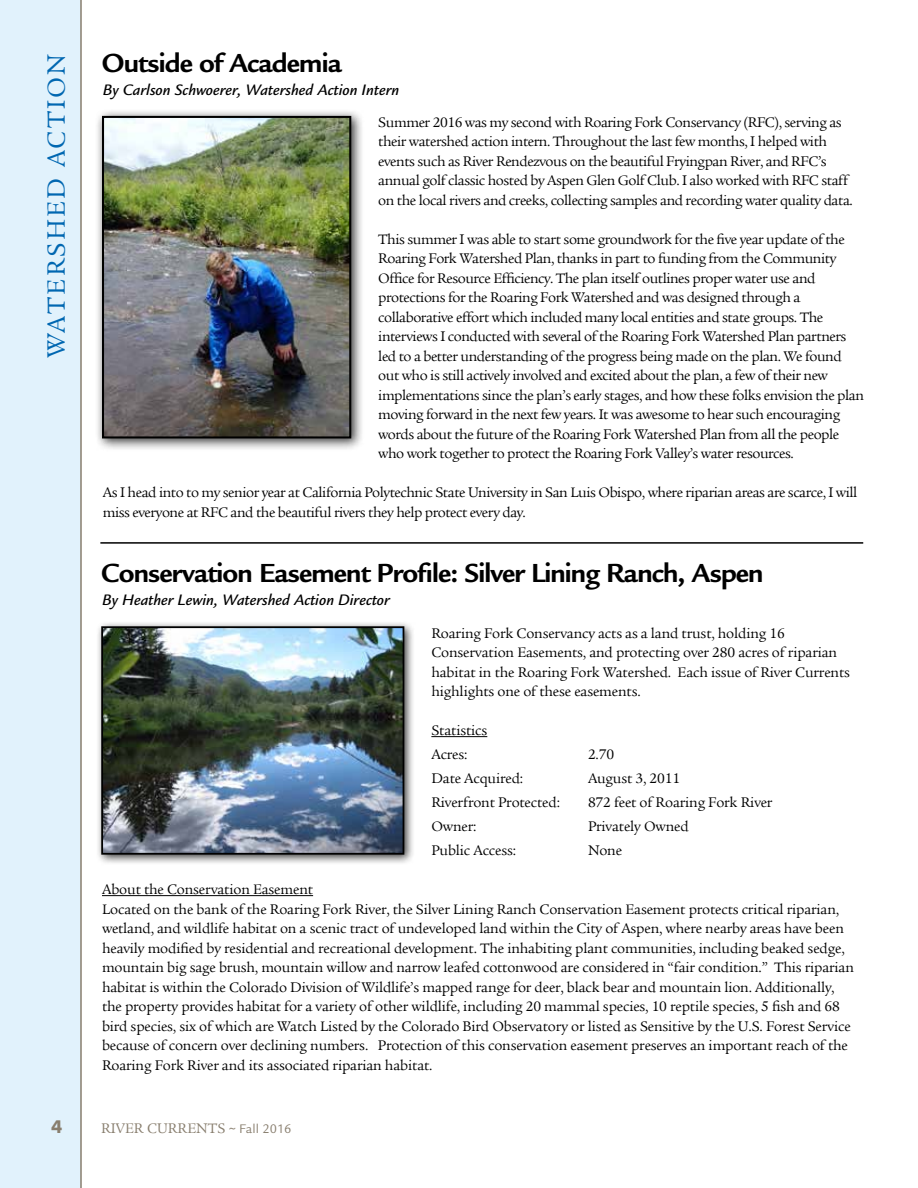
<style>
.page{position:relative;width:918px;height:1188px;background:#fff}
.page>*{position:absolute;margin:0;border:0;box-sizing:border-box;transform-origin:0 0}
.t1{font:700 28.5px "Legacy Sans";letter-spacing:-.03em;color:#000}
.t2{font:27px "Legacy Serif";letter-spacing:.08em;color:#0067b1}
.t3{font:700 18px "Futura BT";color:#887e6e}
.t4{font:italic 500 16.5px "Legacy Sans";color:#000}
.t5{font:15px/19.5px "Legacy Serif";letter-spacing:-.02em;color:#000}
.t6{font:15px "Legacy Serif";color:#887e6e}
.s1{font-family:"Legacy Sans";font-size:13.5px}
</style>
<div class="page">
<div style="left:0;top:0;width:80px;height:1188px;background:#e1f2fc"></div>
<hr style="left:80px;top:0;width:2px;height:1188px;background:#887e6e">
<hr style="left:431px;top:736px;width:56px;height:1px;background:#000">
<hr style="left:102px;top:895px;width:211px;height:1px;background:#000">
<div style="left:95px;top:109px;width:270px;height:342px;background:#000;opacity:.75"></div>
<img style="left:105px;top:119px;width:243px;height:316px">
<div style="left:102px;top:116px;width:249px;height:322px;border:2px solid #000"></div>
<hr style="left:100px;top:542px;width:763px;height:2px;background:#000">
<div style="left:95px;top:620px;width:321px;height:246px;background:#000;opacity:.75"></div>
<img style="left:104px;top:629px;width:297px;height:223px">
<div style="left:101px;top:626px;width:303px;height:229px;border:2px solid #000"></div>
<h2 class="t2" style="left:41px;top:358px;width:306px;rotate:-90deg">WATERSHED ACTION</h2>
<h1 class="t1" style="left:102px;top:47px;width:241px">Outside of Academia</h1>
<p class="t4" style="left:103px;top:81px;width:298px">By Carlson Schwoerer, Watershed Action Intern</p>
<p class="t5" style="left:378px;top:112px;width:476px">Summer 2016 was my second with Roaring Fork Conservancy (RFC), serving as their watershed action intern. Throughout the last few months, I helped with events such as River Rendezvous on the beautiful Fryingpan River, and RFC’s annual golf classic hosted by Aspen Glen Golf Club. I also worked with RFC staff on the local rivers and creeks, collecting samples and recording water quality data.</p>
<p class="t5" style="left:378px;top:229px;width:487px">This summer I was able to start some groundwork for the five year update of the Roaring Fork Watershed Plan, thanks in part to funding from the Community Office for Resource Efficiency. The plan itself outlines proper water use and protections for the Roaring Fork Watershed and was designed through a collaborative effort which included many local entities and state groups. The interviews I conducted with several of the Roaring Fork Watershed Plan partners led to a better understanding of the progress being made on the plan. We found out who is still actively involved and excited about the plan, a few of their new implementations since the plan’s early stages, and how these folks envision the plan moving forward in the next few years. It was awesome to hear such encouraging words about the future of the Roaring Fork Watershed Plan from all the people who work together to protect the Roaring Fork Valley’s water resources.</p>
<p class="t5" style="left:103px;top:483px;width:756px">As I head into to my senior year at California Polytechnic State University in San Luis Obispo, where riparian areas are scarce, I will miss everyone at RFC and the beautiful rivers they help protect every day.</p>
<h1 class="t1" style="left:101px;top:557px;width:664px">Conservation Easement Profile: Silver Lining Ranch, Aspen</h1>
<p class="t4" style="left:102px;top:591px;width:289px">By Heather Lewin, Watershed Action Director</p>
<p class="t5" style="left:431px;top:623px;width:420px">Roaring Fork Conservancy acts as a land trust, holding 16<br>Conservation Easements, and protecting over 280 acres of riparian habitat in the Roaring Fork Watershed. Each issue of River Currents highlights one of these easements.</p>
<p class="t5" style="left:431px;top:719px;width:57px;line-height:24px">Statistics<br>Acres:</p>
<p class="t5" style="left:588px;top:745px;width:28px">2.70</p>
<p class="t5" style="left:431px;top:769px;width:93px">Date Acquired:</p>
<p class="t5" style="left:588px;top:769px;width:94px">August 3, 2011</p>
<p class="t5" style="left:431px;top:793px;width:130px">Riverfront Protected:</p>
<p class="t5" style="left:588px;top:793px;width:186px">872 feet of Roaring Fork River</p>
<p class="t5" style="left:431px;top:817px;width:47px">Owner:</p>
<p class="t5" style="left:588px;top:817px;width:102px">Privately Owned</p>
<p class="t5" style="left:431px;top:841px;width:86px">Public Access:</p>
<p class="t5" style="left:588px;top:841px;width:36px">None</p>
<p class="t5" style="left:102px;top:880px;width:754px">About the Conservation Easement<br>Located on the bank of the Roaring Fork River, the Silver Lining Ranch Conservation Easement protects critical riparian, wetland, and wildlife habitat on a scenic tract of undeveloped land within the City of Aspen, where nearby areas have been heavily modified by residential and recreational development. The inhabiting plant communities, including beaked sedge, mountain big sage brush, mountain willow and narrow leafed cottonwood are considered in “fair condition.” This riparian habitat is within the Colorado Division of Wildlife’s mapped range for deer, black bear and mountain lion. Additionally, the property provides habitat for a variety of other wildlife, including 20 mammal species, 10 reptile species, 5 fish and 68 bird species, six of which are Watch Listed by the Colorado Bird Observatory or listed as Sensitive by the U.S. Forest Service because of concern over declining numbers. Protection of this conservation easement preserves an important reach of the Roaring Fork River and its associated riparian habitat.</p>
<p class="t3" style="left:51px;top:1116px;width:13px">4</p>
<p class="t6" style="left:101px;top:1120px;width:192px">RIVER CURRENTS <span class="s1">~ Fall 2016</span></p>
</div>
